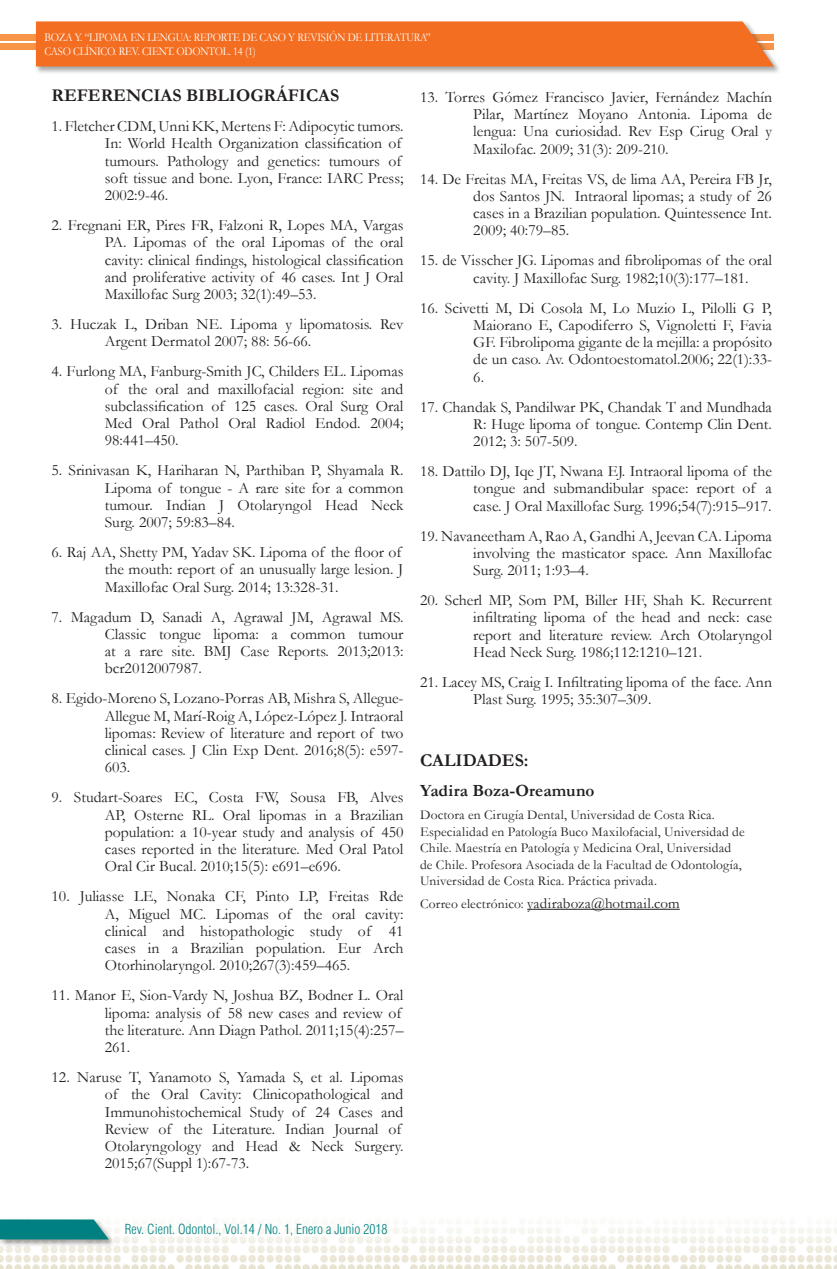
<style>
.page{position:relative;width:837px;height:1269px;background:#fff}
.page>*{position:absolute;margin:0;border:0;box-sizing:border-box;transform-origin:0 0}
.t1{font:700 18px "Garamond";color:#231f20}
.t2{font:700 17.25px "Garamond";letter-spacing:.005em;color:#231f20}
.t3{font:15.75px/17.2px "Garamond";color:#231f20;text-align:justify}
.t4{font:15px "Garamond";letter-spacing:.01em;color:#231f20}
.t5{font:13.5px/16.5px "Garamond";letter-spacing:.015em;color:#231f20}
.t6{font:300 condensed 13.5px "Helvetica LT Std";color:#008080}
.t7{font:12px/13.5px "Garamond";letter-spacing:-.02em;color:#fff;scale:.88 1}
.s1{font-size:13.5px}
</style>
<div class="page">
<img style="left:0;top:1223px;width:837px;height:46px">
<div style="left:0;top:1218px;width:116px;height:29px;background:#231f20;opacity:.4"></div>
<svg style="left:0;top:1219px;width:109px;height:20px"></svg>
<div style="left:0;top:44px;width:774px;height:6px;background:#f79447"></div>
<div style="left:0;top:34px;width:774px;height:7px;background:#f79447"></div>
<div style="left:34px;top:20px;width:747px;height:54px;background:#231f20;opacity:.4"></div>
<div style="left:36px;top:21px;width:738px;height:45px;background:#f36e21"></div>
<hr style="left:527px;top:909px;width:153px;height:1px;background:#231f20">
<p class="t7" style="left:44px;top:30px;width:440px">BOZA Y. “LIPOMA EN LENGUA: REPORTE DE CASO Y REVISIÓN DE LITERATURA”<br>CASO CLÍNICO. REV. CIENT. ODONTOL. 14 (1)</p>
<p class="t1" style="left:52px;top:85px;width:289px">REFERENCIAS BIBLIOGRÁFICAS</p>
<p class="t3" style="left:105px;top:117px;width:300px;text-align:left;text-indent:-53px">1. Fletcher CDM, Unni KK, Mertens F: Adipocytic tumors.<br>In: World Health Organization classification of tumours. Pathology and genetics: tumours of soft tissue and bone. Lyon, France: IARC Press; 2002:9-46.</p>
<p class="t3" style="left:105px;top:216px;width:300px;text-indent:-53px">2. Fregnani ER, Pires FR, Falzoni R, Lopes MA, Vargas PA. Lipomas of the oral Lipomas of the oral cavity: clinical findings, histological classification and proliferative activity of 46 cases. Int J Oral Maxillofac Surg 2003; 32(1):49–53.</p>
<p class="t3" style="left:105px;top:315px;width:300px;text-indent:-53px">3. Huczak L, Driban NE. Lipoma y lipomatosis. Rev<br>Argent Dermatol 2007; 88: 56-66.</p>
<p class="t3" style="left:105px;top:363px;width:300px;text-indent:-53px">4. Furlong MA, Fanburg-Smith JC, Childers EL. Lipomas of the oral and maxillofacial region: site and subclassification of 125 cases. Oral Surg Oral Med Oral Pathol Oral Radiol Endod. 2004; 98:441–450.</p>
<p class="t3" style="left:105px;top:462px;width:300px;text-indent:-53px">5. Srinivasan K, Hariharan N, Parthiban P, Shyamala R.<br>Lipoma of tongue - A rare site for a common tumour. Indian J Otolaryngol Head Neck Surg. 2007; 59:83–84.</p>
<p class="t3" style="left:105px;top:543px;width:300px;text-align:left;text-indent:-53px">6. Raj AA, Shetty PM, Yadav SK. Lipoma of the floor of the mouth: report of an unusually large lesion. J<br>Maxillofac Oral Surg. 2014; 13:328-31.</p>
<p class="t3" style="left:105px;top:608px;width:300px;text-indent:-53px">7. Magadum D, Sanadi A, Agrawal JM, Agrawal MS.<br>Classic tongue lipoma: a common tumour at a rare site. BMJ Case Reports. 2013;2013: bcr2012007987.</p>
<p class="t3" style="left:105px;top:690px;width:300px;text-indent:-53px">8. Egido-Moreno S, Lozano-Porras AB, Mishra S, Allegue-Allegue M, Marí-Roig A, López-López J. Intraoral lipomas: Review of literature and report of two clinical cases. J Clin Exp Dent. 2016;8(5): e597- 603.</p>
<p class="t3" style="left:105px;top:789px;width:300px;text-indent:-53px">9. Studart-Soares EC, Costa FW, Sousa FB, Alves AP, Osterne RL. Oral lipomas in a Brazilian population: a 10-year study and analysis of 450 cases reported in the literature. Med Oral Patol Oral Cir Bucal. 2010;15(5): e691–e696.</p>
<p class="t3" style="left:105px;top:888px;width:300px;text-indent:-53px">10. Juliasse LE, Nonaka CF, Pinto LP, Freitas Rde A, Miguel MC. Lipomas of the oral cavity: clinical and histopathologic study of 41 cases in a Brazilian population. Eur Arch Otorhinolaryngol. 2010;267(3):459–465.</p>
<p class="t3" style="left:105px;top:987px;width:300px;text-align:left;text-indent:-53px">11. Manor E, Sion-Vardy N, Joshua BZ, Bodner L. Oral lipoma: analysis of 58 new cases and review of the literature. Ann Diagn Pathol. 2011;15(4):257– 261.</p>
<p class="t3" style="left:105px;top:1068px;width:300px;text-align:left;text-indent:-53px">12. Naruse T, Yanamoto S, Yamada S, et al. Lipomas of the Oral Cavity: Clinicopathological and Immunohistochemical Study of 24 Cases and Review of the Literature. Indian Journal of Otolaryngology and Head &amp; Neck Surgery.<br>2015;67(Suppl 1):67-73.</p>
<p class="t3" style="left:473px;top:88px;width:300px;text-indent:-53px">13. Torres Gómez Francisco Javier, Fernández Machín Pilar, Martínez Moyano Antonia. Lipoma de lengua: Una curiosidad. Rev Esp Cirug Oral y Maxilofac. 2009; 31(3): 209-210.</p>
<p class="t3" style="left:473px;top:170px;width:300px;text-indent:-53px">14. De Freitas MA, Freitas VS, de lima AA, Pereira FB Jr, dos Santos JN. Intraoral lipomas; a study of 26 cases in a Brazilian population. Quintessence Int.<br>2009; 40:79–85.</p>
<p class="t3" style="left:473px;top:252px;width:300px;text-indent:-53px">15. de Visscher JG. Lipomas and fibrolipomas of the oral cavity. J Maxillofac Surg. 1982;10(3):177–181.</p>
<p class="t3" style="left:473px;top:299px;width:300px;text-indent:-53px">16. Scivetti M, Di Cosola M, Lo Muzio L, Pilolli G P, Maiorano E, Capodiferro S, Vignoletti F, Favia GF. Fibrolipoma gigante de la mejilla: a propósito de un caso. Av. Odontoestomatol.2006; 22(1):33- 6.</p>
<p class="t3" style="left:473px;top:398px;width:300px;text-indent:-53px">17. Chandak S, Pandilwar PK, Chandak T and Mundhada R: Huge lipoma of tongue. Contemp Clin Dent.<br>2012; 3: 507‑509.</p>
<p class="t3" style="left:473px;top:462px;width:300px;text-indent:-53px">18. Dattilo DJ, Iqe JT, Nwana EJ. Intraoral lipoma of the tongue and submandibular space: report of a case. J Oral Maxillofac Surg. 1996;54(7):915–917.</p>
<p class="t3" style="left:473px;top:527px;width:300px;text-indent:-53px">19. Navaneetham A, Rao A, Gandhi A, Jeevan CA. Lipoma involving the masticator space. Ann Maxillofac Surg. 2011; 1:93–4.</p>
<p class="t3" style="left:473px;top:591px;width:300px;text-indent:-53px">20. Scherl MP, Som PM, Biller HF, Shah K. Recurrent infiltrating lipoma of the head and neck: case report and literature review. Arch Otolaryngol Head Neck Surg. 1986;112:1210–121.</p>
<p class="t3" style="left:473px;top:673px;width:300px;text-indent:-53px">21. Lacey MS, Craig I. Infiltrating lipoma of the face. Ann<br>Plast Surg. 1995; 35:307–309.</p>
<p class="t1" style="left:420px;top:749px;width:110px">CALIDADES:</p>
<p class="t2" style="left:420px;top:781px;width:176px">Yadira Boza-Oreamuno</p>
<p class="t5" style="left:420px;top:807px;width:326px">Doctora en Cirugía Dental, Universidad de Costa Rica.<br>Especialidad en Patología Buco Maxilofacial, Universidad de Chile. Maestría en Patología y Medicina Oral, Universidad de Chile. Profesora Asociada de la Facultad de Odontología, Universidad de Costa Rica. Práctica privada.</p>
<p class="t4" style="left:420px;top:894px;width:261px"><span class="s1">Correo electrónico:</span> yadiraboza@hotmail.com</p>
<p class="t6" style="left:125px;top:1220px;width:264px">Rev. Cient. Odontol., Vol.14 / No. 1, Enero a Junio 2018</p>
</div>
